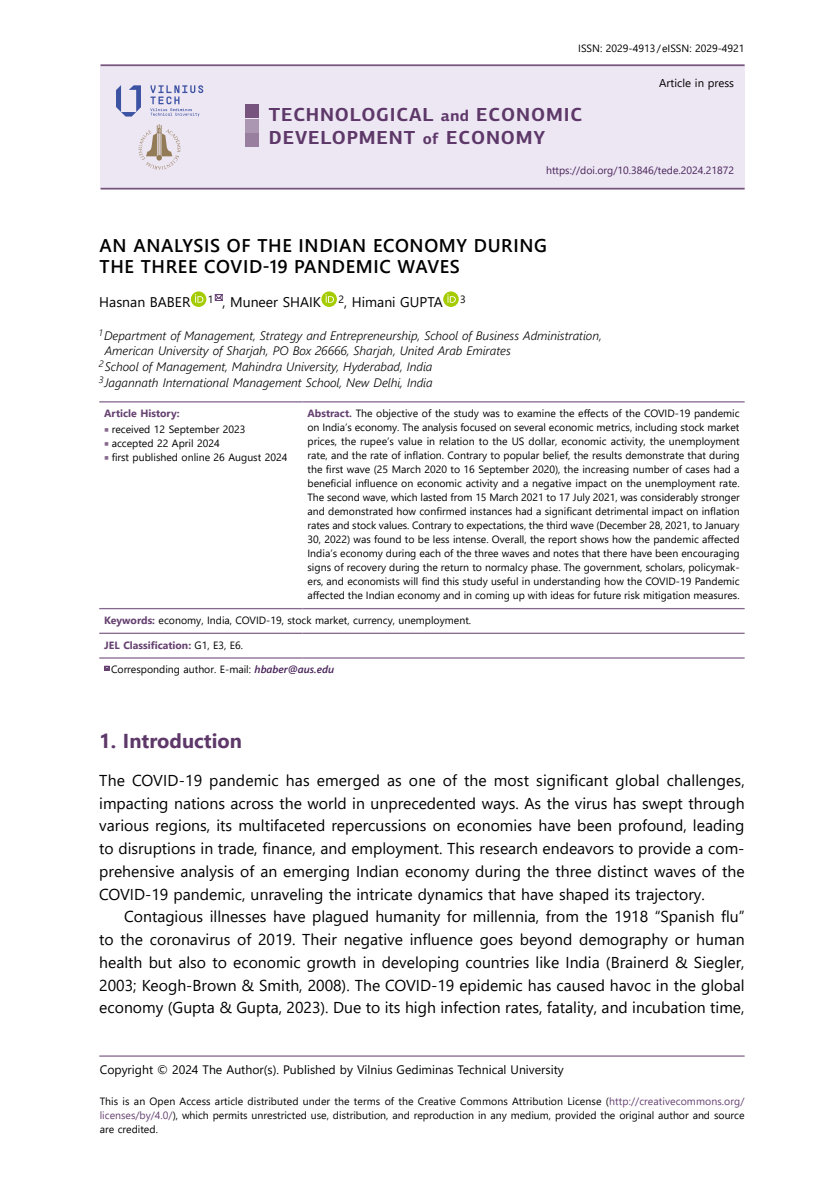
<style>
.page{position:relative;width:834px;height:1191px;background:#fff}
.page>*{position:absolute;margin:0;border:0;box-sizing:border-box;transform-origin:0 0}
._01{font:700 20.12px "Segoe UI";color:#5d3869}
.t1{font:700 18.9px "PF Centro Sans Pro";letter-spacing:.045em;color:#5d3869}
.t2{font:600 18.38px/21px "Segoe UI";letter-spacing:.035em;color:#000}
._00{font:15.75px/22.8px "Segoe UI";color:#000;text-align:justify}
.t3{font:14px "Segoe UI";color:#000}
.t4{font:italic 300 12.25px/15.8px "Segoe UI";color:#000}
.t5{font:12.25px "Segoe UI";color:#000}
.t6{font:11.38px "Segoe UI";color:#000}
.t7{font:10.5px/14px "Segoe UI";color:#000;text-align:justify}
.t8{font:700 10.5px "Segoe UI";color:#654170}
.t9{font:10.5px "Segoe UI";color:#482359}
.s1{font-size:15.75px}
.s2{font-weight:700;color:#654170}
.s3{font-family:"Minion Pro";font-size:12.25px;color:#86698e}
.s4{font-weight:400;color:#000}
.s5{font-weight:600;font-style:italic;color:#482359}
.s6{color:#654170}
</style>
<div class="page">
<hr style="left:99px;top:1055px;width:645px;height:1px;background:#86698e">
<div style="left:100px;top:66px;width:644px;height:122px;background:#ede6f3"></div>
<hr style="left:100px;top:64px;width:644px;height:2px;background:#76547e">
<hr style="left:100px;top:188px;width:644px;height:1px;background:#76547e">
<div style="left:245px;top:105px;width:13px;height:13px;background:#76547e"></div>
<div style="left:245px;top:133px;width:13px;height:14px;background:#987f9f"></div>
<div style="left:245px;top:119px;width:13px;height:13px;background:#ab97b1"></div>
<svg style="left:116px;top:85px;width:25px;height:32px"></svg>
<svg style="left:150px;top:85px;width:53px;height:32px"></svg>
<svg style="left:138px;top:124px;width:43px;height:46px"></svg>
<hr style="left:99px;top:401px;width:203px;height:1px;background:#86698e">
<hr style="left:302px;top:401px;width:442px;height:1px;background:#86698e">
<hr style="left:99px;top:608px;width:203px;height:1px;background:#86698e">
<hr style="left:302px;top:608px;width:442px;height:1px;background:#86698e">
<hr style="left:99px;top:632px;width:203px;height:2px;background:#86698e">
<hr style="left:302px;top:632px;width:442px;height:2px;background:#86698e">
<hr style="left:99px;top:657px;width:203px;height:1px;background:#86698e">
<hr style="left:302px;top:657px;width:442px;height:1px;background:#86698e">
<svg style="left:191px;top:291px;width:15px;height:16px"></svg>
<svg style="left:214px;top:294px;width:9px;height:7px"></svg>
<svg style="left:321px;top:291px;width:16px;height:16px"></svg>
<svg style="left:443px;top:291px;width:15px;height:16px"></svg>
<svg style="left:104px;top:666px;width:6px;height:4px"></svg>
<p class="t7" style="left:578px;top:41px;width:168px">ISSN: 2029-4913/eISSN: 2029-4921</p>
<p class="t6" style="left:659px;top:72px;width:76px">Article in press</p>
<p class="t1" style="left:269px;top:102px;width:315px">TECHNOLOGICAL <span class="s1">and</span> ECONOMIC</p>
<p class="t1" style="left:269px;top:125px;width:278px">DEVELOPMENT <span class="s1">of</span> ECONOMY</p>
<p class="t9" style="left:546px;top:160px;width:189px">https://doi.org/10.3846/tede.2024.21872</p>
<p class="t2" style="left:100px;top:233px;width:449px">AN ANALYSIS OF THE INDIAN ECONOMY DURING<br>THE THREE COVID-19 PANDEMIC WAVES</p>
<p class="t3" style="left:99px;top:289px;width:93px">Hasnan BABER</p>
<p class="t3" style="left:208px;top:289px;width:114px"><sup>1</sup> , Muneer SHAIK</p>
<p class="t3" style="left:338px;top:289px;width:106px"><sup>2</sup>, Himani GUPTA</p>
<p class="t7" style="left:460px;top:291px;width:7px">3</p>
<p class="t4" style="left:105px;top:325px;width:498px;text-indent:-6px"><sup>1</sup>Department of Management, Strategy and Entrepreneurship, School of Business Administration,<br>American University of Sharjah, PO Box 26666, Sharjah, United Arab Emirates</p>
<p class="t4" style="left:99px;top:357px;width:334px"><sup>2</sup>School of Management, Mahindra University, Hyderabad, India</p>
<p class="t4" style="left:99px;top:373px;width:335px"><sup>3</sup> Jagannath International Management School, New Delhi, India</p>
<p class="t8" style="left:104px;top:403px;width:77px">Article History:</p>
<p class="t7" style="left:307px;top:405px;width:434px"><span class="s2">Abstract.</span> The objective of the study was to examine the effects of the COVID-19 pandemic on India’s economy. The analysis focused on several economic metrics, including stock market prices, the rupee’s value in relation to the US dollar, economic activity, the unemployment rate, and the rate of inflation. Contrary to popular belief, the results demonstrate that during the first wave (25 March 2020 to 16 September 2020), the increasing number of cases had a beneficial influence on economic activity and a negative impact on the unemployment rate.<br>The second wave, which lasted from 15 March 2021 to 17 July 2021, was considerably stronger and demonstrated how confirmed instances had a significant detrimental impact on inflation rates and stock values. Contrary to expectations, the third wave (December 28, 2021, to January 30, 2022) was found to be less intense. Overall, the report shows how the pandemic affected India’s economy during each of the three waves and notes that there have been encouraging signs of recovery during the return to normalcy phase. The government, scholars, policymak&shy;ers, and economists will find this study useful in understanding how the COVID-19 Pandemic affected the Indian economy and in coming up with ideas for future risk mitigation measures.</p>
<p class="t7" style="left:104px;top:421px;width:143px"><span class="s3">■</span> received 12 September 2023</p>
<p class="t7" style="left:104px;top:435px;width:117px"><span class="s3">■</span> accepted 22 April 2024</p>
<p class="t7" style="left:104px;top:449px;width:185px"><span class="s3">■</span> first published online 26 August 2024</p>
<p class="t7" style="left:104px;top:612px;width:368px"><span class="s2">Keywords:</span> economy, India, COVID-19, stock market, currency, unemployment.</p>
<p class="t8" style="left:104px;top:635px;width:140px">JEL Classification: <span class="s4">G1, E3, E6.</span></p>
<p class="t7" style="left:111px;top:661px;width:224px">Corresponding author. E-mail: <span class="s5">hbaber@aus.edu</span></p>
<p class="_01" style="left:99px;top:722px;width:144px">1. Introduction</p>
<p class="_00" style="left:99px;top:767px;width:647px">The COVID-19 pandemic has emerged as one of the most significant global challenges, impacting nations across the world in unprecedented ways. As the virus has swept through various regions, its multifaceted repercussions on economies have been profound, leading to disruptions in trade, finance, and employment. This research endeavors to provide a com&shy;prehensive analysis of an emerging Indian economy during the three distinct waves of the COVID-19 pandemic, unraveling the intricate dynamics that have shaped its trajectory.</p>
<p class="_00" style="left:99px;top:904px;width:646px;text-indent:25px">Contagious illnesses have plagued humanity for millennia, from the 1918 “Spanish flu” to the coronavirus of 2019. Their negative influence goes beyond demography or human health but also to economic growth in developing countries like India (Brainerd &amp; Siegler, 2003; Keogh-Brown &amp; Smith, 2008). The COVID-19 epidemic has caused havoc in the global economy (Gupta &amp; Gupta, 2023). Due to its high infection rates, fatality, and incubation time,</p>
<p class="t5" style="left:100px;top:1058px;width:465px">Copyright © 2024 The Author(s). Published by Vilnius Gediminas Technical University</p>
<p class="t7" style="left:100px;top:1093px;width:646px">This is an Open Access article distributed under the terms of the Creative Commons Attribution License (<span class="s6">http://creativecommons.org/ licenses/by/4.0/</span>), which permits unrestricted use, distribution, and reproduction in any medium, provided the original author and source are credited.</p>
</div>
